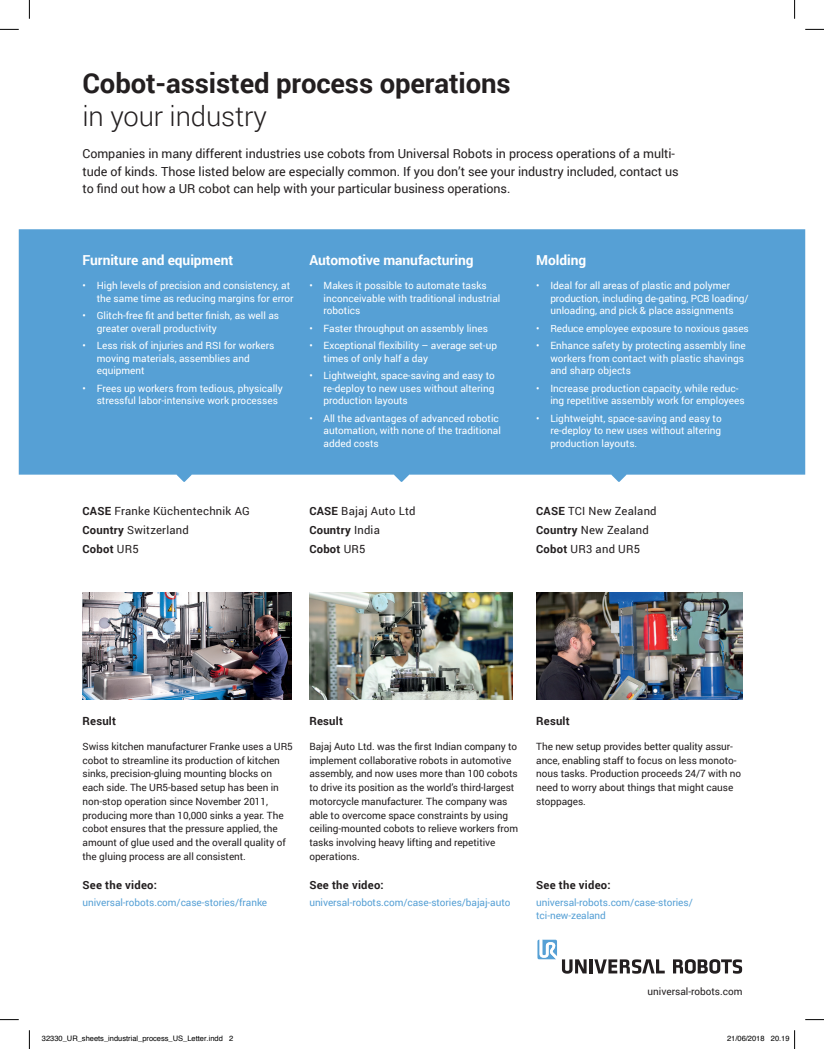
<style>
.page{position:relative;width:824px;height:1049px;background:#fff}
.page>*{position:absolute;margin:0;border:0;box-sizing:border-box;transform-origin:0 0}
.t1{font:700 27.5px "Roboto";letter-spacing:-.005em;color:#231f20}
.t2{font:300 27.5px "Roboto";letter-spacing:-.005em;color:#231f20}
.t3{font:700 13.75px "Roboto";letter-spacing:-.005em;color:#fff}
.t4{font:12.5px/17.5px "Roboto";letter-spacing:-.005em;color:#231f20}
.t5{font:11.25px/18.8px "Roboto";letter-spacing:.02em;color:#231f20}
.t6{font:700 11.25px "Roboto";letter-spacing:.02em;color:#231f20}
.t7{font:10px/12.5px "Roboto";color:#fff}
.t8{font:10px/13.8px "Roboto";letter-spacing:-.005em;color:#231f20}
.t9{font:10px/13.8px "Roboto";letter-spacing:-.005em;color:#56a0d5}
.t10{font:7.5px "Helvetica";color:#000}
.s1{font-weight:700}
</style>
<div class="page">
<hr style="left:589px;top:959px;width:3px;height:14px;background:#231f20">
<svg style="left:594px;top:959px;width:71px;height:14px"></svg>
<svg style="left:673px;top:959px;width:69px;height:14px"></svg>
<svg style="left:537px;top:940px;width:49px;height:33px"></svg>
<div style="left:19px;top:229px;width:786px;height:253px;background:#56a0d5"></div>
<img style="left:83px;top:593px;width:209px;height:106px">
<img style="left:309px;top:593px;width:203px;height:106px">
<img style="left:536px;top:593px;width:207px;height:106px">
<svg style="left:0;top:29px;width:19px;height:1px"></svg>
<svg style="left:805px;top:29px;width:19px;height:1px"></svg>
<svg style="left:0;top:1019px;width:19px;height:1px"></svg>
<svg style="left:805px;top:1019px;width:19px;height:1px"></svg>
<svg style="left:29px;top:0;width:1px;height:19px"></svg>
<svg style="left:29px;top:1030px;width:1px;height:19px"></svg>
<svg style="left:794px;top:0;width:1px;height:19px"></svg>
<svg style="left:794px;top:1030px;width:1px;height:19px"></svg>
<h1 class="t1" style="left:83px;top:64px;width:430px">Cobot-assisted process operations</h1>
<h1 class="t2" style="left:83px;top:97px;width:186px">in your industry</h1>
<p class="t4" style="left:83px;top:144px;width:598px">Companies in many different industries use cobots from Universal Robots in process operations of a multi&shy;tude of kinds. Those listed below are especially common. If you don’t see your industry included, contact us to find out how a UR cobot can help with your particular business operations.</p>
<h2 class="t3" style="left:83px;top:250px;width:152px">Furniture and equipment</h2>
<h2 class="t3" style="left:309px;top:250px;width:166px">Automotive manufacturing</h2>
<h2 class="t3" style="left:536px;top:250px;width:51px">Molding</h2>
<p class="t7" style="left:97px;top:279px;width:198px;text-indent:-14px">• High levels of precision and consistency, at the same time as reducing margins for error</p>
<p class="t7" style="left:97px;top:309px;width:184px;text-indent:-14px">• Glitch-free fit and better finish, as well as greater overall productivity</p>
<p class="t7" style="left:97px;top:339px;width:179px;text-indent:-14px">• Less risk of injuries and RSI for workers moving materials, assemblies and equipment</p>
<p class="t7" style="left:97px;top:381px;width:188px;text-indent:-14px">• Frees up workers from tedious, physically stressful labor-intensive work processes</p>
<p class="t7" style="left:550px;top:279px;width:200px;text-indent:-14px">• Ideal for all areas of plastic and polymer production, including de-gating, PCB loading/ unloading, and pick &amp; place assignments</p>
<p class="t7" style="left:536px;top:321px;width:214px">• Reduce employee exposure to noxious gases</p>
<p class="t7" style="left:550px;top:339px;width:197px;text-indent:-14px">• Enhance safety by protecting assembly line workers from contact with plastic shavings and sharp objects</p>
<p class="t7" style="left:550px;top:381px;width:196px;text-indent:-14px">• Increase production capacity, while reduc&shy;ing repetitive assembly work for employees</p>
<p class="t7" style="left:550px;top:411px;width:173px;text-align:justify;text-indent:-14px">• Lightweight, space-saving and easy to re-deploy to new uses without altering production layouts.</p>
<p class="t7" style="left:323px;top:279px;width:178px;text-indent:-14px">• Makes it possible to automate tasks inconceivable with traditional industrial robotics</p>
<p class="t7" style="left:309px;top:321px;width:180px">• Faster throughput on assembly lines</p>
<p class="t7" style="left:323px;top:339px;width:175px;text-indent:-14px">• Exceptional flexibility – average set-up times of only half a day</p>
<p class="t7" style="left:323px;top:369px;width:173px;text-align:justify;text-indent:-14px">• Lightweight, space-saving and easy to re-deploy to new uses without altering production layouts</p>
<p class="t7" style="left:323px;top:411px;width:179px;text-indent:-14px">• All the advantages of advanced robotic automation, with none of the traditional added costs</p>
<p class="t5" style="left:83px;top:501px;width:169px"><span class="s1">CASE</span> Franke Küchentechnik AG<br><span class="s1">Country</span> Switzerland<br><span class="s1">Cobot</span> UR5</p>
<p class="t5" style="left:309px;top:501px;width:108px"><span class="s1">CASE</span> Bajaj Auto Ltd<br><span class="s1">Country</span> India<br><span class="s1">Cobot</span> UR5</p>
<p class="t5" style="left:536px;top:501px;width:122px"><span class="s1">CASE</span> TCI New Zealand<br><span class="s1">Country</span> New Zealand<br><span class="s1">Cobot</span> UR3 and UR5</p>
<p class="t6" style="left:83px;top:713px;width:35px">Result</p>
<p class="t6" style="left:309px;top:713px;width:35px">Result</p>
<p class="t6" style="left:536px;top:713px;width:35px">Result</p>
<p class="t8" style="left:83px;top:739px;width:212px">Swiss kitchen manufacturer Franke uses a UR5 cobot to streamline its production of kitchen sinks, precision-gluing mounting blocks on each side. The UR5-based setup has been in non-stop operation since November 2011, producing more than 10,000 sinks a year. The cobot ensures that the pressure applied, the amount of glue used and the overall quality of the gluing process are all consistent.</p>
<p class="t8" style="left:309px;top:739px;width:210px">Bajaj Auto Ltd. was the first Indian company to implement collaborative robots in automotive assembly, and now uses more than 100 cobots to drive its position as the world’s third-largest motorcycle manufacturer. The company was able to overcome space constraints by using ceiling-mounted cobots to relieve workers from tasks involving heavy lifting and repetitive operations.</p>
<p class="t8" style="left:536px;top:739px;width:206px">The new setup provides better quality assur&shy;ance, enabling staff to focus on less monoto&shy;nous tasks. Production proceeds 24/7 with no need to worry about things that might cause stoppages.</p>
<p class="t6" style="left:83px;top:877px;width:76px">See the video:</p>
<p class="t6" style="left:309px;top:877px;width:76px">See the video:</p>
<p class="t6" style="left:536px;top:877px;width:76px">See the video:</p>
<p class="t9" style="left:83px;top:895px;width:186px">universal-robots.com/case-stories/franke</p>
<p class="t9" style="left:309px;top:895px;width:203px">universal-robots.com/case-stories/bajaj-auto</p>
<p class="t9" style="left:536px;top:895px;width:158px">universal-robots.com/case-stories/ tci-new-zealand</p>
<p class="t8" style="left:647px;top:984px;width:97px">universal-robots.com</p>
<p class="t10" style="left:42px;top:1033px;width:193px">32330_UR_sheets_industrial_process_US_Letter.indd 2</p>
<p class="t10" style="left:727px;top:1033px;width:64px">21/06/2018 20.19</p>
</div>
